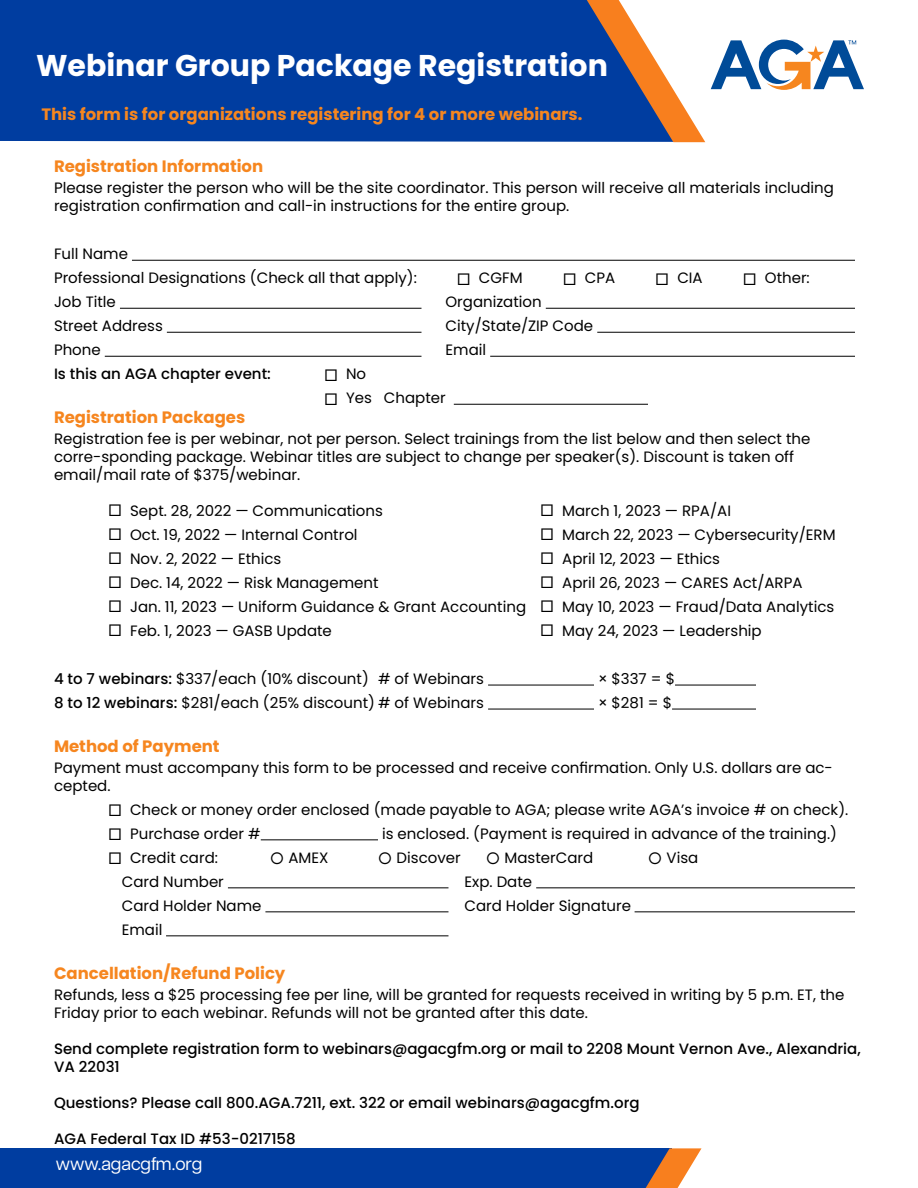
<style>
.page{position:relative;width:918px;height:1188px;background:#fff}
.page>*{position:absolute;margin:0;border:0;box-sizing:border-box;transform-origin:0 0}
.t1{font:700 30px "Poppins";color:#fff}
.t2{font:18px "Articulat CF";letter-spacing:-.005em;color:#fff}
.t3{font:700 16.5px "Poppins";color:#f6861f}
.t4{font:15px/24px "Poppins";color:#000}
.t5{font:500 15px/18px "Poppins";color:#000}
.s1{font-family:"Europa";font-size:16.5px}
.s2{font-weight:500}
</style>
<div class="page">
<div style="left:0;top:1148px;width:672px;height:40px;background:#003da0"></div>
<div style="left:0;top:0;width:587px;height:142px;background:#003da0"></div>
<svg style="left:646px;top:1148px;width:56px;height:40px"></svg>
<svg style="left:587px;top:0;width:118px;height:142px"></svg>
<hr style="left:132px;top:260px;width:723px;height:1px;background:#000">
<hr style="left:120px;top:308px;width:302px;height:1px;background:#000">
<hr style="left:546px;top:308px;width:309px;height:1px;background:#000">
<hr style="left:167px;top:332px;width:255px;height:1px;background:#000">
<hr style="left:597px;top:332px;width:258px;height:1px;background:#000">
<hr style="left:105px;top:356px;width:316px;height:1px;background:#000">
<hr style="left:490px;top:356px;width:365px;height:1px;background:#000">
<hr style="left:454px;top:404px;width:194px;height:1px;background:#000">
<hr style="left:488px;top:685px;width:106px;height:1px;background:#000">
<hr style="left:675px;top:685px;width:81px;height:1px;background:#000">
<hr style="left:488px;top:709px;width:106px;height:1px;background:#000">
<hr style="left:672px;top:709px;width:84px;height:1px;background:#000">
<hr style="left:261px;top:839px;width:117px;height:1px;background:#000">
<hr style="left:228px;top:887px;width:220px;height:1px;background:#000">
<hr style="left:536px;top:887px;width:319px;height:1px;background:#000">
<hr style="left:265px;top:911px;width:184px;height:1px;background:#000">
<hr style="left:635px;top:911px;width:220px;height:1px;background:#000">
<hr style="left:166px;top:935px;width:282px;height:1px;background:#000">
<svg style="left:711px;top:40px;width:153px;height:50px"></svg>
<h1 class="t1" style="left:36px;top:49px;width:573px">Webinar Group Package Registration</h1>
<p class="t3" style="left:41px;top:105px;width:543px">This form is for organizations registering for 4 or more webinars.</p>
<p class="t3" style="left:54px;top:157px;width:211px">Registration Information</p>
<p class="t4" style="left:54px;top:179px;width:782px;line-height:18px">Please register the person who will be the site coordinator. This person will receive all materials including registration confirmation and call-in instructions for the entire group.</p>
<p class="t4" style="left:54px;top:242px;width:364px">Full Name<br>Professional Designations (Check all that apply):</p>
<p class="t4" style="left:457px;top:266px;width:67px"><span class="s1">☐</span> CGFM</p>
<p class="t4" style="left:563px;top:266px;width:54px"><span class="s1">☐</span> CPA</p>
<p class="t4" style="left:655px;top:266px;width:49px"><span class="s1">☐</span> CIA</p>
<p class="t4" style="left:743px;top:266px;width:69px"><span class="s1">☐</span> Other:</p>
<p class="t4" style="left:54px;top:290px;width:63px">Job Title</p>
<p class="t4" style="left:446px;top:290px;width:98px">Organization</p>
<p class="t4" style="left:54px;top:314px;width:110px">Street Address</p>
<p class="t4" style="left:446px;top:314px;width:149px">City/State/ZIP Code</p>
<p class="t4" style="left:54px;top:338px;width:48px">Phone</p>
<p class="t4" style="left:446px;top:338px;width:42px">Email</p>
<p class="t5" style="left:54px;top:365px;width:218px">Is this an AGA chapter event:</p>
<p class="t4" style="left:324px;top:362px;width:123px"><span class="s1">☐</span> No<br><span class="s1">☐</span> Yes Chapter</p>
<p class="t3" style="left:54px;top:408px;width:193px">Registration Packages</p>
<p class="t4" style="left:54px;top:430px;width:758px;line-height:18px">Registration fee is per webinar, not per person. Select trainings from the list below and then select the corre-sponding package. Webinar titles are subject to change per speaker(s). Discount is taken off email/mail rate of $375/webinar.</p>
<p class="t4" style="left:108px;top:499px;width:420px"><span class="s1">☐</span> Sept. 28, 2022 — Communications<br><span class="s1">☐</span> Oct. 19, 2022 — Internal Control<br><span class="s1">☐</span> Nov. 2, 2022 — Ethics<br><span class="s1">☐</span> Dec. 14, 2022 — Risk Management<br><span class="s1">☐</span> Jan. 11, 2023 — Uniform Guidance &amp; Grant Accounting <span class="s1">☐</span> Feb. 1, 2023 — GASB Update</p>
<p class="t4" style="left:540px;top:499px;width:297px"><span class="s1">☐</span> March 1, 2023 — RPA/AI<br><span class="s1">☐</span> March 22, 2023 — Cybersecurity/ERM <span class="s1">☐</span> April 12, 2023 — Ethics<br><span class="s1">☐</span> April 26, 2023 — CARES Act/ARPA<br><span class="s1">☐</span> May 10, 2023 — Fraud/Data Analytics <span class="s1">☐</span> May 24, 2023 — Leadership</p>
<p class="t4" style="left:54px;top:667px;width:432px"><span class="s2">4 to 7 webinars:</span> $337/each (10% discount) # of Webinars</p>
<p class="t4" style="left:598px;top:667px;width:79px">× $337 = $</p>
<p class="t4" style="left:54px;top:691px;width:432px"><span class="s2">8 to 12 webinars:</span> $281/each (25% discount) # of Webinars</p>
<p class="t4" style="left:598px;top:691px;width:76px">× $281 = $</p>
<p class="t3" style="left:54px;top:736px;width:167px">Method of Payment</p>
<p class="t4" style="left:54px;top:759px;width:780px;line-height:18px">Payment must accompany this form to be processed and receive confirmation. Only U.S. dollars are ac&shy;cepted.</p>
<p class="t4" style="left:108px;top:798px;width:742px"><span class="s1">☐</span> Check or money order enclosed (made payable to AGA; please write AGA’s invoice # on check). <span class="s1">☐</span> Purchase order #</p>
<p class="t4" style="left:382px;top:822px;width:456px">is enclosed. (Payment is required in advance of the training.)</p>
<p class="t4" style="left:108px;top:846px;width:112px"><span class="s1">☐</span> Credit card:</p>
<p class="t4" style="left:289px;top:846px;width:42px">AMEX</p>
<p class="t4" style="left:397px;top:846px;width:66px">Discover</p>
<p class="t4" style="left:505px;top:846px;width:90px">MasterCard</p>
<p class="t4" style="left:667px;top:846px;width:33px">Visa</p>
<p class="t4" style="left:122px;top:870px;width:104px">Card Number</p>
<p class="t4" style="left:465px;top:870px;width:69px">Exp. Date</p>
<p class="t4" style="left:122px;top:894px;width:141px">Card Holder Name</p>
<p class="t4" style="left:465px;top:894px;width:168px">Card Holder Signature</p>
<p class="t4" style="left:122px;top:918px;width:42px">Email</p>
<p class="t3" style="left:54px;top:963px;width:233px">Cancellation/Refund Policy</p>
<p class="t4" style="left:54px;top:985px;width:792px;line-height:18px">Refunds, less a $25 processing fee per line, will be granted for requests received in writing by 5 p.m. ET, the<br>Friday prior to each webinar. Refunds will not be granted after this date.</p>
<p class="t5" style="left:54px;top:1039px;width:808px">Send complete registration form to webinars@agacgfm.org or mail to 2208 Mount Vernon Ave., Alexandria,<br>VA 22031</p>
<p class="t5" style="left:54px;top:1093px;width:587px">Questions? Please call 800.AGA.7211, ext. 322 or email webinars@agacgfm.org</p>
<p class="t5" style="left:54px;top:1129px;width:243px">AGA Federal Tax ID #53-0217158</p>
<p class="t2" style="left:56px;top:1151px;width:148px">www.agacgfm.org</p>
</div>
